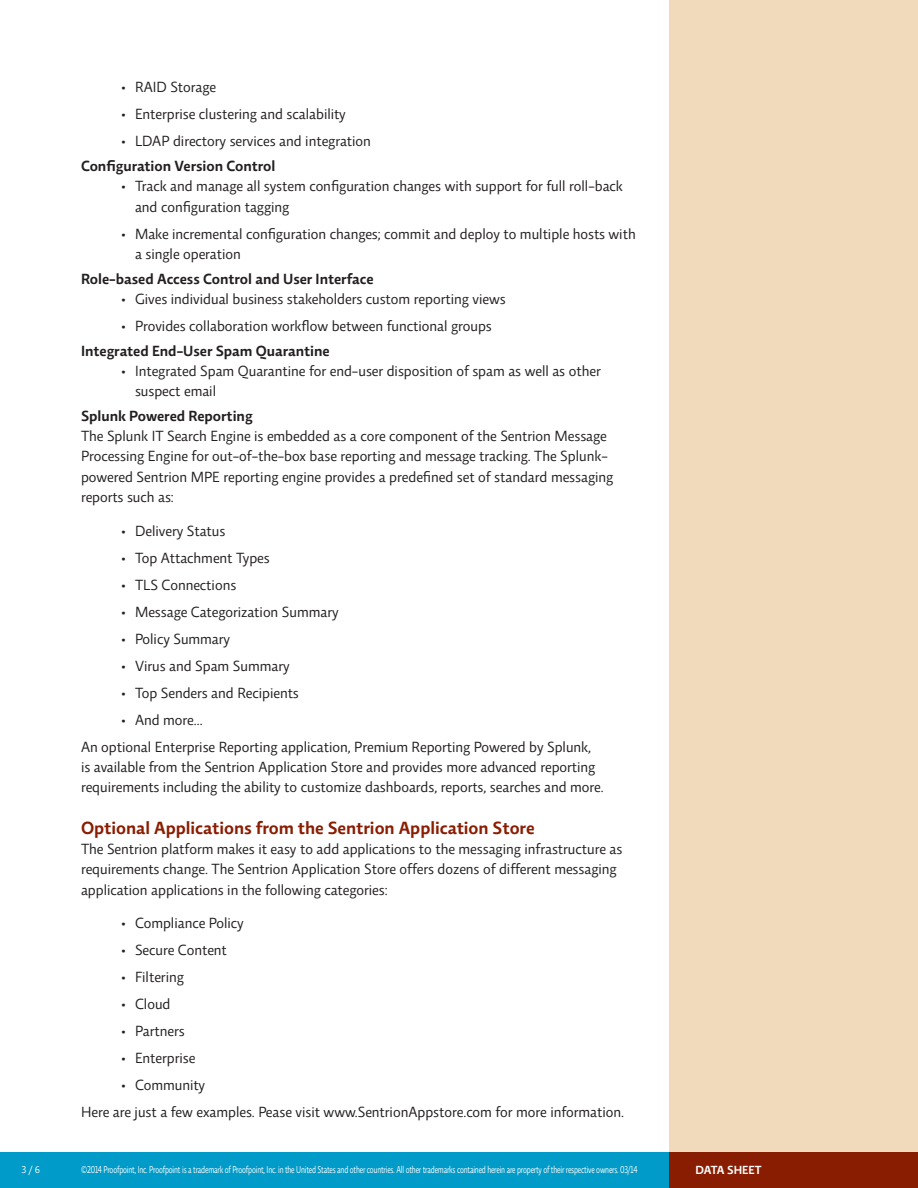
<style>
.page{position:relative;width:918px;height:1188px;background:#fff}
.page>*{position:absolute;margin:0;border:0;box-sizing:border-box;transform-origin:0 0}
.sub_header{font:600 18px "Relato Sans OT";color:#891d02}
.Body_Text{font:15px/20.2px "Relato Sans OT";color:#231f20}
.Bullet_list_1st_leve{font:15px/20.2px "Relato Sans OT";color:#231f20}
.sub_header_2nd_level{font:600 15px "Relato Sans OT";color:#231f20}
.t1{font:600 12px "Relato Sans OT";color:#fff}
.t2{font:10.2px "Relato Sans OT";letter-spacing:-.02em;color:#fff;scale:.75 1}
.t3{font:10.2px "Relato Sans OT";letter-spacing:-.02em;color:#fff}
</style>
<div class="page">
<div style="left:670px;top:0;width:248px;height:1188px;background:#f1dabb"></div>
<div style="left:0;top:1152px;width:711px;height:36px;background:#009bc8"></div>
<div style="left:670px;top:1152px;width:248px;height:36px;background:#891d02"></div>
<p class="Bullet_list_1st_leve" style="left:122px;top:77px;width:96px">• RAID Storage</p>
<p class="Bullet_list_1st_leve" style="left:122px;top:104px;width:226px">• Enterprise clustering and scalability</p>
<p class="Bullet_list_1st_leve" style="left:122px;top:131px;width:251px">• LDAP directory services and integration</p>
<p class="sub_header_2nd_level" style="left:81px;top:157px;width:196px">Configuration Version Control</p>
<p class="Bullet_list_1st_leve" style="left:135px;top:176px;width:489px;text-indent:-14px">• Track and manage all system configuration changes with support for full roll-back and configuration tagging</p>
<p class="Bullet_list_1st_leve" style="left:135px;top:223px;width:502px;text-indent:-14px">• Make incremental configuration changes; commit and deploy to multiple hosts with a single operation</p>
<p class="sub_header_2nd_level" style="left:81px;top:269px;width:294px">Role-based Access Control and User Interface</p>
<p class="Bullet_list_1st_leve" style="left:122px;top:288px;width:386px">• Gives individual business stakeholders custom reporting views</p>
<p class="Bullet_list_1st_leve" style="left:122px;top:315px;width:372px">• Provides collaboration workflow between functional groups</p>
<p class="sub_header_2nd_level" style="left:81px;top:341px;width:250px">Integrated End-User Spam Quarantine</p>
<p class="Bullet_list_1st_leve" style="left:135px;top:360px;width:467px;text-indent:-14px">• Integrated Spam Quarantine for end-user disposition of spam as well as other suspect email</p>
<p class="sub_header_2nd_level" style="left:81px;top:406px;width:173px">Splunk Powered Reporting</p>
<p class="Body_Text" style="left:81px;top:426px;width:534px">The Splunk IT Search Engine is embedded as a core component of the Sentrion Message Processing Engine for out-of-the-box base reporting and message tracking. The Splunk&shy;powered Sentrion MPE reporting engine provides a predefined set of standard messaging reports such as:</p>
<p class="Bullet_list_1st_leve" style="left:122px;top:520px;width:105px">• Delivery Status</p>
<p class="Bullet_list_1st_leve" style="left:122px;top:547px;width:150px">• Top Attachment Types</p>
<p class="Bullet_list_1st_leve" style="left:122px;top:574px;width:116px">• TLS Connections</p>
<p class="Bullet_list_1st_leve" style="left:122px;top:601px;width:219px">• Message Categorization Summary</p>
<p class="Bullet_list_1st_leve" style="left:122px;top:628px;width:110px">• Policy Summary</p>
<p class="Bullet_list_1st_leve" style="left:122px;top:655px;width:170px">• Virus and Spam Summary</p>
<p class="Bullet_list_1st_leve" style="left:122px;top:682px;width:179px">• Top Senders and Recipients</p>
<p class="Bullet_list_1st_leve" style="left:122px;top:709px;width:83px">• And more...</p>
<p class="Body_Text" style="left:81px;top:736px;width:524px">An optional Enterprise Reporting application, Premium Reporting Powered by Splunk, is available from the Sentrion Application Store and provides more advanced reporting requirements including the ability to customize dashboards, reports, searches and more.</p>
<p class="sub_header" style="left:81px;top:817px;width:455px">Optional Applications from the Sentrion Application Store</p>
<p class="Body_Text" style="left:81px;top:839px;width:543px">The Sentrion platform makes it easy to add applications to the messaging infrastructure as requirements change. The Sentrion Application Store offers dozens of different messaging application applications in the following categories:</p>
<p class="Bullet_list_1st_leve" style="left:122px;top:913px;width:124px">• Compliance Policy</p>
<p class="Bullet_list_1st_leve" style="left:122px;top:940px;width:107px">• Secure Content</p>
<p class="Bullet_list_1st_leve" style="left:122px;top:967px;width:64px">• Filtering</p>
<p class="Bullet_list_1st_leve" style="left:122px;top:994px;width:50px">• Cloud</p>
<p class="Bullet_list_1st_leve" style="left:122px;top:1021px;width:65px">• Partners</p>
<p class="Bullet_list_1st_leve" style="left:122px;top:1048px;width:75px">• Enterprise</p>
<p class="Bullet_list_1st_leve" style="left:122px;top:1075px;width:85px">• Community</p>
<p class="Body_Text" style="left:81px;top:1102px;width:545px">Here are just a few examples. Pease visit www.SentrionAppstore.com for more information.</p>
<p class="t3" style="left:22px;top:1163px;width:20px">3/6</p>
<p class="t2" style="left:81px;top:1163px;width:743px">©2014 Proofpoint, Inc. Proofpoint is a trademark of Proofpoint, Inc. in the United States and other countries. All other trademarks contained herein are property of their respective owners. 03/14</p>
<p class="t1" style="left:696px;top:1163px;width:68px">DATA SHEET</p>
</div>
